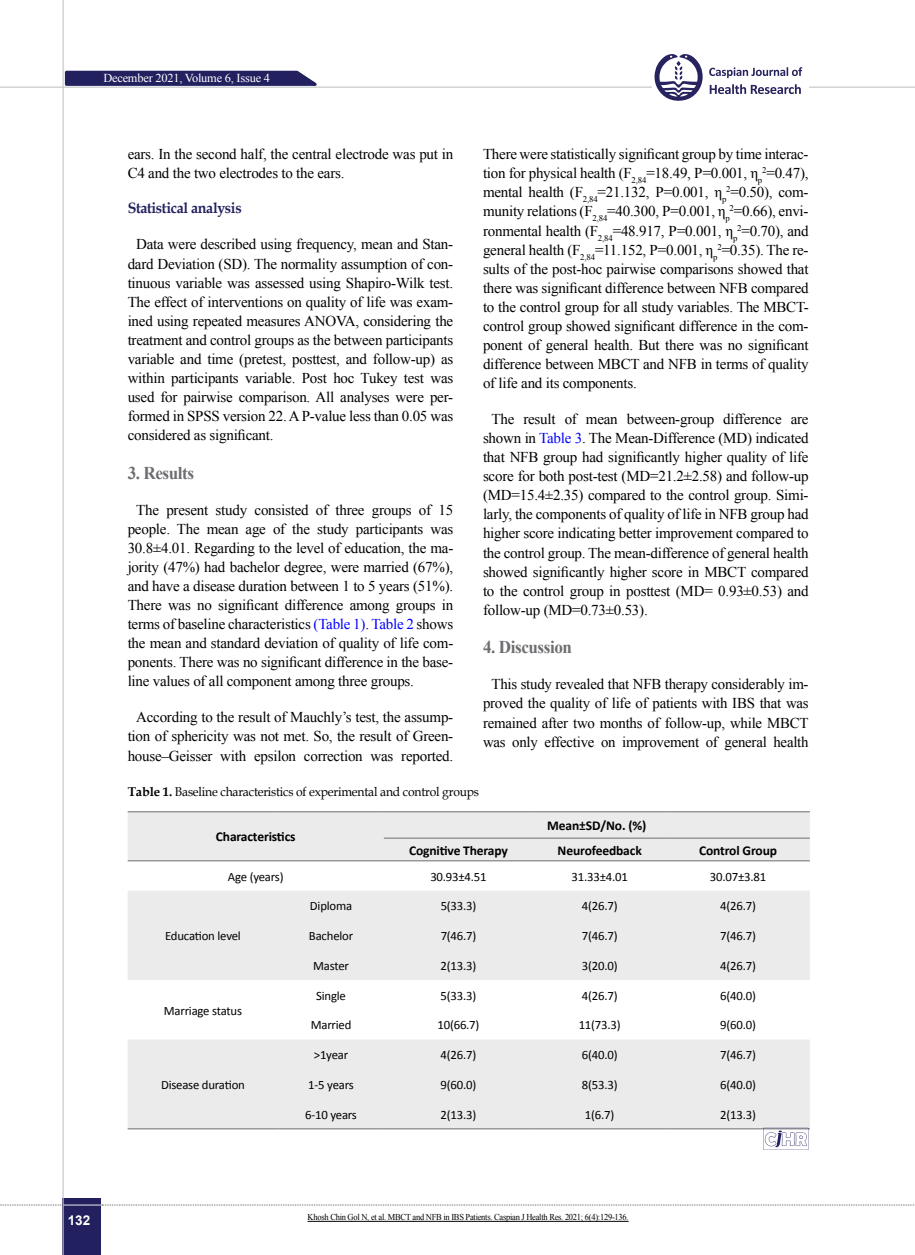
<style>
.page{position:relative;width:915px;height:1255px;background:#fff}
.page>*{position:absolute;margin:0;border:0;box-sizing:border-box;transform-origin:0 0}
.t1{font:700 18px "Times New Roman";letter-spacing:-.025em;color:#6d6e71;scale:.95 1}
.t2{font:15px/19px "Times New Roman";letter-spacing:-.015em;color:#000;text-align:justify}
.t3{font:700 15px "Book Antiqua";letter-spacing:-.025em;color:#22205f;scale:.95 1}
.t4{font:700 13.5px "Calibri";letter-spacing:-.01em;color:#000}
.t5{font:700 13.5px "Arial";color:#fff}
.t6{font:12.75px "Calibri";letter-spacing:-.015em;color:#000}
.t7{font:12.75px "Book Antiqua";letter-spacing:-.015em;color:#000;scale:.95 1}
.t8{font:12.15px "Times New Roman";letter-spacing:-.015em;color:#fff}
.t9{font:9px "Times New Roman";letter-spacing:-.03em;color:#000;scale:.94 1}
.s1{color:#00f}
.s2{font-weight:700}
</style>
<div class="page">
<div style="left:63px;top:1198px;width:38px;height:56px;background:#22205f"></div>
<hr style="left:62px;top:0;width:2px;height:1254px;background:#c2c4c6">
<hr style="left:0;top:87px;width:914px;height:1px;background:#c2c4c6">
<hr style="left:63px;top:1204px;width:38px;height:1px;background:#ebebec">
<svg style="left:0;top:1204px;width:63px;height:1px"></svg>
<svg style="left:102px;top:1204px;width:813px;height:1px"></svg>
<svg style="left:63px;top:69px;width:262px;height:18px;background:#504e80"></svg>
<div style="left:651px;top:51px;width:157px;height:50px;background:#fff"></div>
<svg style="left:709px;top:84px;width:91px;height:10px"></svg>
<svg style="left:709px;top:67px;width:93px;height:11px"></svg>
<svg style="left:654px;top:54px;width:48px;height:47px"></svg>
<svg style="left:128px;top:812px;width:681px;height:316px;fill:#ebebec"></svg>
<hr style="left:666px;top:811px;width:143px;height:1px;background:#6d6e71">
<hr style="left:533px;top:811px;width:133px;height:1px;background:#6d6e71">
<hr style="left:384px;top:811px;width:149px;height:1px;background:#6d6e71">
<hr style="left:278px;top:811px;width:106px;height:1px;background:#6d6e71">
<hr style="left:128px;top:811px;width:150px;height:1px;background:#6d6e71">
<hr style="left:666px;top:837px;width:143px;height:1px;background:#6d6e71">
<hr style="left:533px;top:837px;width:133px;height:1px;background:#6d6e71">
<hr style="left:384px;top:837px;width:149px;height:1px;background:#6d6e71">
<hr style="left:666px;top:860px;width:143px;height:1px;background:#6d6e71">
<hr style="left:533px;top:860px;width:133px;height:1px;background:#6d6e71">
<hr style="left:384px;top:860px;width:149px;height:1px;background:#6d6e71">
<hr style="left:278px;top:860px;width:106px;height:1px;background:#6d6e71">
<hr style="left:128px;top:860px;width:150px;height:1px;background:#6d6e71">
<hr style="left:128px;top:1128px;width:150px;height:1px;background:#6d6e71">
<hr style="left:666px;top:1128px;width:143px;height:1px;background:#6d6e71">
<hr style="left:533px;top:1128px;width:133px;height:1px;background:#6d6e71">
<hr style="left:384px;top:1128px;width:149px;height:1px;background:#6d6e71">
<hr style="left:278px;top:1128px;width:106px;height:1px;background:#6d6e71">
<svg style="left:762px;top:1127px;width:46px;height:22px"></svg>
<hr style="left:307px;top:1220px;width:321px;height:1px;background:#000">
<p class="t8" style="left:103px;top:69px;width:168px">December 2021, Volume 6, Issue 4</p>
<p class="t2" style="left:128px;top:144px;width:327px">ears. In the second half, the central electrode was put in<br>C4 and the two electrodes to the ears.</p>
<p class="t3" style="left:128px;top:198px;width:121px">Statistical analysis</p>
<p class="t2" style="left:128px;top:234px;width:327px;text-indent:9px">Data were described using frequency, mean and Stan&shy;dard Deviation (SD). The normality assumption of con&shy;tinuous variable was assessed using Shapiro-Wilk test.<br>The effect of interventions on quality of life was exam&shy;ined using repeated measures ANOVA, considering the treatment and control groups as the between participants variable and time (pretest, posttest, and follow-up) as within participants variable. Post hoc Tukey test was used for pairwise comparison. All analyses were per&shy;formed in SPSS version 22. A P-value less than 0.05 was considered as significant.</p>
<p class="t1" style="left:128px;top:460px;width:71px">3. Results</p>
<p class="t2" style="left:128px;top:499px;width:327px;text-indent:9px">The present study consisted of three groups of 15 people. The mean age of the study participants was 30.8±4.01. Regarding to the level of education, the ma&shy;jority (47%) had bachelor degree, were married (67%), and have a disease duration between 1 to 5 years (51%).<br>There was no significant difference among groups in terms of baseline characteristics <span class="s1">(Table 1)</span>. <span class="s1">Table 2</span> shows the mean and standard deviation of quality of life com&shy;ponents. There was no significant difference in the base&shy;line values of all component among three groups.</p>
<p class="t2" style="left:128px;top:707px;width:327px;text-align:center">According to the result of Mauchly’s test, the assump&shy;tion of sphericity was not met. So, the result of Green&shy;house–Geisser with epsilon correction was reported.</p>
<p class="t2" style="left:483px;top:144px;width:327px">There were statistically significant group by time interac&shy;tion for physical health (F<sub>2,84</sub>=18.49, P=0.001, η<sub>p</sub><sup>2</sup>=0.47), mental health (F<sub>2,84</sub>=21.132, P=0.001, η<sub>p</sub><sup>2</sup>=0.50), com&shy;munity relations (F<sub>2,84</sub>=40.300, P=0.001, η<sub>p</sub><sup>2</sup>=0.66), envi&shy;ronmental health (F<sub>2,84</sub>=48.917, P=0.001, η<sub>p</sub><sup>2</sup>=0.70), and general health (F<sub>2,84</sub>=11.152, P=0.001, η<sub>p</sub><sup>2</sup>=0.35). The re&shy;sults of the post-hoc pairwise comparisons showed that there was significant difference between NFB compared to the control group for all study variables. The MBCT&shy;control group showed significant difference in the com&shy;ponent of general health. But there was no significant difference between MBCT and NFB in terms of quality of life and its components.</p>
<p class="t2" style="left:483px;top:409px;width:327px;text-indent:9px">The result of mean between-group difference are shown in <span class="s1">Table 3</span>. The Mean-Difference (MD) indicated that NFB group had significantly higher quality of life score for both post-test (MD=21.2±2.58) and follow-up (MD=15.4±2.35) compared to the control group. Simi&shy;larly, the components of quality of life in NFB group had higher score indicating better improvement compared to the control group. The mean-difference of general health showed significantly higher score in MBCT compared to the control group in posttest (MD= 0.93±0.53) and follow-up (MD=0.73±0.53).</p>
<p class="t1" style="left:483px;top:635px;width:95px">4. Discussion</p>
<p class="t2" style="left:483px;top:674px;width:327px;text-align:center">This study revealed that NFB therapy considerably im&shy;proved the quality of life of patients with IBS that was remained after two months of follow-up, while MBCT was only effective on improvement of general health</p>
<p class="t7" style="left:128px;top:782px;width:371px"><span class="s2">Table 1.</span> Baseline characteristics of experimental and control groups</p>
<p class="t4" style="left:216px;top:827px;width:81px">Characteristics</p>
<p class="t4" style="left:547px;top:816px;width:101px">Mean±SD/No. (%)</p>
<p class="t4" style="left:409px;top:840px;width:100px">Cognitive Therapy</p>
<p class="t4" style="left:557px;top:840px;width:86px">Neurofeedback</p>
<p class="t4" style="left:699px;top:840px;width:79px">Control Group</p>
<p class="t6" style="left:228px;top:868px;width:57px">Age (years)</p>
<p class="t6" style="left:430px;top:868px;width:58px">30.93±4.51</p>
<p class="t6" style="left:571px;top:868px;width:58px">31.33±4.01</p>
<p class="t6" style="left:709px;top:868px;width:58px">30.07±3.81</p>
<p class="t6" style="left:310px;top:898px;width:44px">Diploma</p>
<p class="t6" style="left:440px;top:898px;width:37px">5(33.3)</p>
<p class="t6" style="left:581px;top:898px;width:37px">4(26.7)</p>
<p class="t6" style="left:720px;top:898px;width:37px">4(26.7)</p>
<p class="t6" style="left:165px;top:927px;width:77px">Education level</p>
<p class="t6" style="left:309px;top:927px;width:46px">Bachelor</p>
<p class="t6" style="left:440px;top:927px;width:37px">7(46.7)</p>
<p class="t6" style="left:581px;top:927px;width:37px">7(46.7)</p>
<p class="t6" style="left:720px;top:927px;width:37px">7(46.7)</p>
<p class="t6" style="left:313px;top:957px;width:37px">Master</p>
<p class="t6" style="left:440px;top:957px;width:37px">2(13.3)</p>
<p class="t6" style="left:581px;top:957px;width:37px">3(20.0)</p>
<p class="t6" style="left:720px;top:957px;width:37px">4(26.7)</p>
<p class="t6" style="left:316px;top:987px;width:31px">Single</p>
<p class="t6" style="left:440px;top:987px;width:37px">5(33.3)</p>
<p class="t6" style="left:581px;top:987px;width:37px">4(26.7)</p>
<p class="t6" style="left:720px;top:987px;width:37px">6(40.0)</p>
<p class="t6" style="left:164px;top:1002px;width:80px">Marriage status</p>
<p class="t6" style="left:310px;top:1017px;width:42px">Married</p>
<p class="t6" style="left:437px;top:1017px;width:43px">10(66.7)</p>
<p class="t6" style="left:578px;top:1017px;width:43px">11(73.3)</p>
<p class="t6" style="left:720px;top:1017px;width:37px">9(60.0)</p>
<p class="t6" style="left:314px;top:1046px;width:36px">&gt;1year</p>
<p class="t6" style="left:440px;top:1046px;width:37px">4(26.7)</p>
<p class="t6" style="left:581px;top:1046px;width:37px">6(40.0)</p>
<p class="t6" style="left:720px;top:1046px;width:37px">7(46.7)</p>
<p class="t6" style="left:161px;top:1076px;width:85px">Disease duration</p>
<p class="t6" style="left:308px;top:1076px;width:47px">1-5 years</p>
<p class="t6" style="left:440px;top:1076px;width:37px">9(60.0)</p>
<p class="t6" style="left:581px;top:1076px;width:37px">8(53.3)</p>
<p class="t6" style="left:720px;top:1076px;width:37px">6(40.0)</p>
<p class="t6" style="left:305px;top:1106px;width:53px">6-10 years</p>
<p class="t6" style="left:440px;top:1106px;width:37px">2(13.3)</p>
<p class="t6" style="left:584px;top:1106px;width:31px">1(6.7)</p>
<p class="t6" style="left:720px;top:1106px;width:37px">2(13.3)</p>
<p class="t5" style="left:68px;top:1210px;width:24px">132</p>
<p class="t9" style="left:307px;top:1210px;width:343px">Khosh Chin Gol N, et al. MBCT and NFB in IBS Patients. Caspian J Health Res. 2021; 6(4):129-136.</p>
</div>
